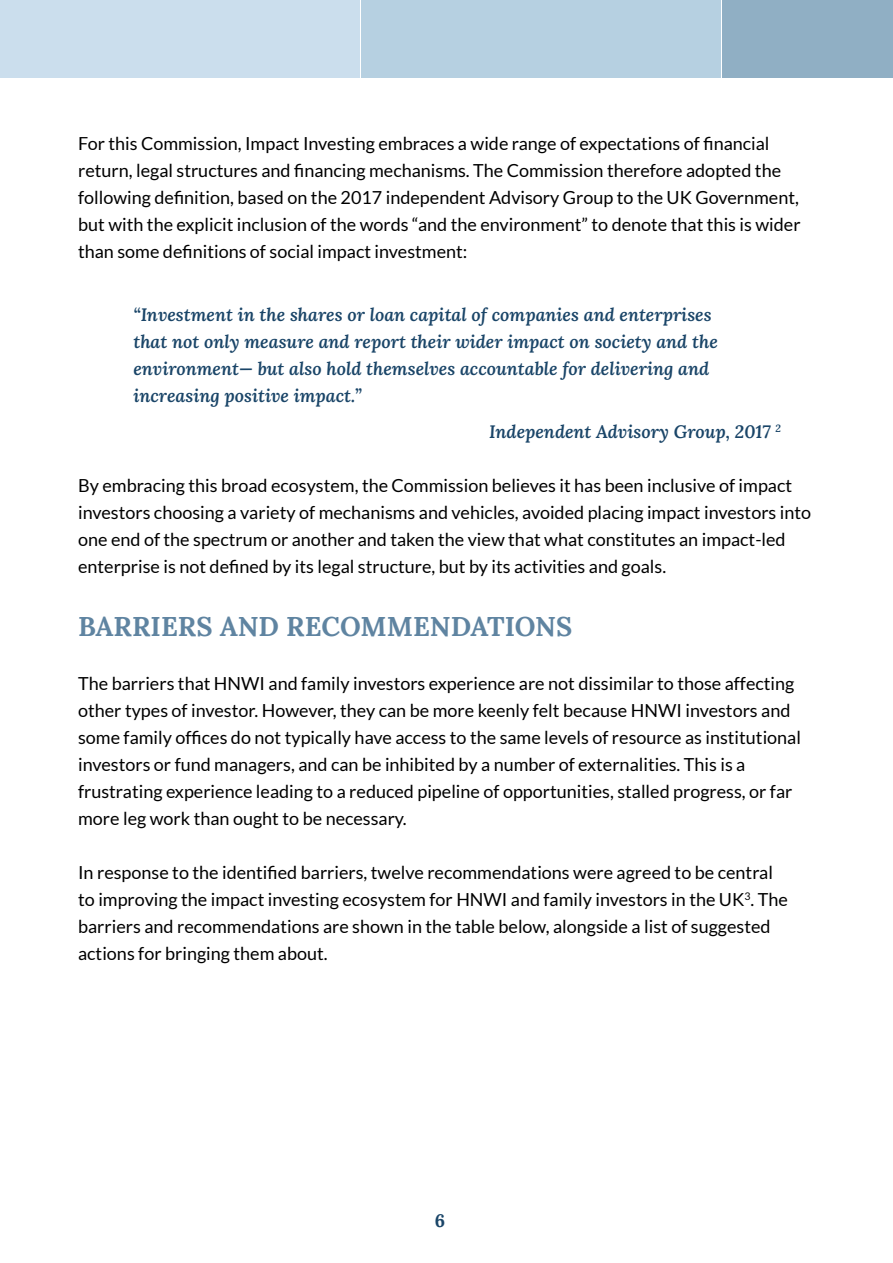
<style>
.page{position:relative;width:893px;height:1263px;background:#fff}
.page>*{position:absolute;margin:0;border:0;box-sizing:border-box;transform-origin:0 0}
.t1{font:700 27px "Lora";color:#5f84a1}
.t2{font:18px/27px "Lato";color:#000}
.t3{font:italic 18px/27px "Lora";color:#1a4568}
.t4{font:700 18px "Lora";color:#1a4568}
</style>
<div class="page">
<div style="left:0;top:0;width:360px;height:78px;background:#cbdeed"></div>
<div style="left:362px;top:0;width:359px;height:78px;background:#b6d0e1"></div>
<div style="left:722px;top:0;width:171px;height:78px;background:#90afc4"></div>
<p class="t2" style="left:78px;top:130px;width:724px">For this Commission, Impact Investing embraces a wide range of expectations of financial return, legal structures and financing mechanisms. The Commission therefore adopted the following definition, based on the 2017 independent Advisory Group to the UK Government, but with the explicit inclusion of the words “and the environment” to denote that this is wider than some definitions of social impact investment:</p>
<p class="t3" style="left:133px;top:301px;width:586px">“Investment in the shares or loan capital of companies and enterprises that not only measure and report their wider impact on society and the environment— but also hold themselves accountable for delivering and increasing positive impact.”</p>
<p class="t3" style="left:489px;top:418px;width:293px">Independent Advisory Group, 2017 <sup>2</sup></p>
<p class="t2" style="left:78px;top:472px;width:735px">By embracing this broad ecosystem, the Commission believes it has been inclusive of impact investors choosing a variety of mechanisms and vehicles, avoided placing impact investors into one end of the spectrum or another and taken the view that what constitutes an impact-led enterprise is not defined by its legal structure, but by its activities and goals.</p>
<h1 class="t1" style="left:78px;top:609px;width:496px">BARRIERS AND RECOMMENDATIONS</h1>
<p class="t2" style="left:78px;top:670px;width:724px">The barriers that HNWI and family investors experience are not dissimilar to those affecting other types of investor. However, they can be more keenly felt because HNWI investors and some family offices do not typically have access to the same levels of resource as institutional investors or fund managers, and can be inhibited by a number of externalities. This is a frustrating experience leading to a reduced pipeline of opportunities, stalled progress, or far more leg work than ought to be necessary.</p>
<p class="t2" style="left:78px;top:859px;width:711px">In response to the identified barriers, twelve recommendations were agreed to be central to improving the impact investing ecosystem for HNWI and family investors in the UK<sup>3</sup>. The barriers and recommendations are shown in the table below, alongside a list of suggested actions for bringing them about.</p>
<p class="t4" style="left:435px;top:1209px;width:12px">6</p>
</div>
